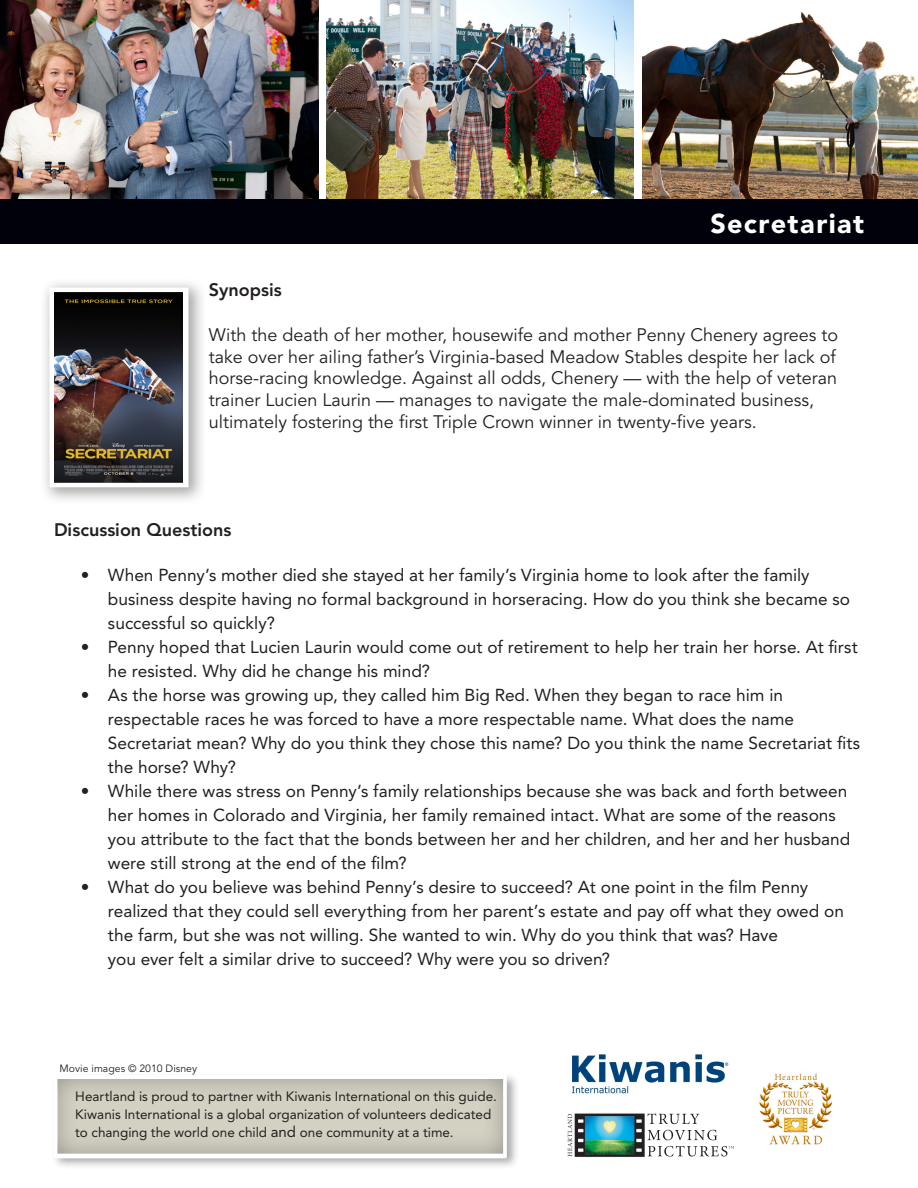
<style>
.page{position:relative;width:918px;height:1188px;background:#fff}
.page>*{position:absolute;margin:0;border:0;box-sizing:border-box;transform-origin:0 0}
.t1{font:900 27px "Avenir LT Std";letter-spacing:.05em;color:#fff}
.Bold_Copy{font:18px/21.6px "Avenir LT Std";color:#231f20}
.Bold_Copy-2{font:800 18px "Avenir LT Std";color:#231f20}
.Basic_Copy{font:17.25px "Avenir LT Std";color:#231f20}
.Basic_Copy-2{font:13.5px/18px "Avenir LT Std";color:#231f20}
.t2{font:10.5px "Avenir LT Std";color:#231f20}
.s1{font-size:15px}
</style>
<div class="page">
<div style="left:52px;top:1072px;width:467px;height:98px;background:#231f20;opacity:.4"></div>
<img style="left:642px;top:12px;width:276px;height:187px">
<img style="left:327px;top:0;width:307px;height:200px">
<img style="left:1px;top:0;width:318px;height:200px">
<div style="left:1px;top:200px;width:917px;height:44px;background:#01010b"></div>
<div style="left:40px;top:278px;width:167px;height:228px;background:#231f20;opacity:.4"></div>
<img style="left:47px;top:285px;width:144px;height:205px">
<img style="left:575px;top:1113px;width:70px;height:44px">
<svg style="left:648px;top:1113px;width:51px;height:11px"></svg>
<svg style="left:648px;top:1130px;width:69px;height:10px"></svg>
<svg style="left:648px;top:1146px;width:86px;height:11px"></svg>
<svg style="left:568px;top:1114px;width:4px;height:43px"></svg>
<img style="left:759px;top:1073px;width:74px;height:72px">
<svg style="left:52px;top:1073px;width:456px;height:87px"></svg>
<img style="left:572px;top:1054px;width:157px;height:40px">
<p class="t1" style="left:678px;top:207px;width:188px">A BUG’S LIFE</p>
<p class="t1" style="left:710px;top:207px;width:155px">Secretariat</p>
<p class="Bold_Copy-2" style="left:209px;top:279px;width:74px">Synopsis</p>
<p class="Bold_Copy" style="left:209px;top:325px;width:631px">With the death of her mother, housewife and mother Penny Chenery agrees to take over her ailing father’s Virginia-based Meadow Stables despite her lack of horse-racing knowledge. Against all odds, Chenery — with the help of veteran trainer Lucien Laurin — manages to navigate the male-dominated business,</p>
<p class="Bold_Copy" style="left:209px;top:411px;width:550px">ultimately fostering the first Triple Crown winner in twenty-five years.</p>
<p class="Bold_Copy-2" style="left:54px;top:519px;width:179px">Discussion Questions</p>
<p class="Basic_Copy" style="left:81px;top:565px;width:730px">• When Penny’s mother died she stayed at her family’s Virginia home to look after the family</p>
<p class="Basic_Copy" style="left:108px;top:589px;width:744px">business despite having no formal background in horseracing. How do you think she became so</p>
<p class="Basic_Copy" style="left:108px;top:613px;width:169px">successful so quickly?</p>
<p class="Basic_Copy" style="left:81px;top:637px;width:778px">• Penny hoped that Lucien Laurin would come out of retirement to help her train her horse. At first</p>
<p class="Basic_Copy" style="left:108px;top:661px;width:324px">he resisted. Why did he change his mind?</p>
<p class="Basic_Copy" style="left:81px;top:685px;width:704px">• As the horse was growing up, they called him Big Red. When they began to race him in</p>
<p class="Basic_Copy" style="left:108px;top:709px;width:688px">respectable races he was forced to have a more respectable name. What does the name</p>
<p class="Basic_Copy" style="left:108px;top:733px;width:754px">Secretariat mean? Why do you think they chose this name? Do you think the name Secretariat fits</p>
<p class="Basic_Copy" style="left:108px;top:757px;width:130px">the horse? Why?</p>
<p class="Basic_Copy" style="left:81px;top:781px;width:768px">• While there was stress on Penny’s family relationships because she was back and forth between</p>
<p class="Basic_Copy" style="left:108px;top:805px;width:730px">her homes in Colorado and Virginia, her family remained intact. What are some of the reasons</p>
<p class="Basic_Copy" style="left:108px;top:829px;width:744px">you attribute to the fact that the bonds between her and her children, and her and her husband</p>
<p class="Basic_Copy" style="left:108px;top:853px;width:300px">were still strong at the end of the film?</p>
<p class="Basic_Copy" style="left:81px;top:877px;width:729px">• What do you believe was behind Penny’s desire to succeed? At one point in the film Penny</p>
<p class="Basic_Copy" style="left:108px;top:901px;width:738px">realized that they could sell everything from her parent’s estate and pay off what they owed on</p>
<p class="Basic_Copy" style="left:108px;top:925px;width:671px">the farm, but she was not willing. She wanted to win. Why do you think that was? Have</p>
<p class="Basic_Copy" style="left:108px;top:949px;width:504px">you ever felt a similar drive to succeed? Why were you so driven?</p>
<p class="t2" style="left:60px;top:1063px;width:139px">Movie images © 2010 Disney</p>
<p class="Basic_Copy-2" style="left:75px;top:1087px;width:423px">Heartland is proud to partner with Kiwanis International on this guide.<br>Kiwanis International is a global organization of volunteers dedicated to changing the world one child <span class="s1">and</span> one community at a time.</p>
</div>
